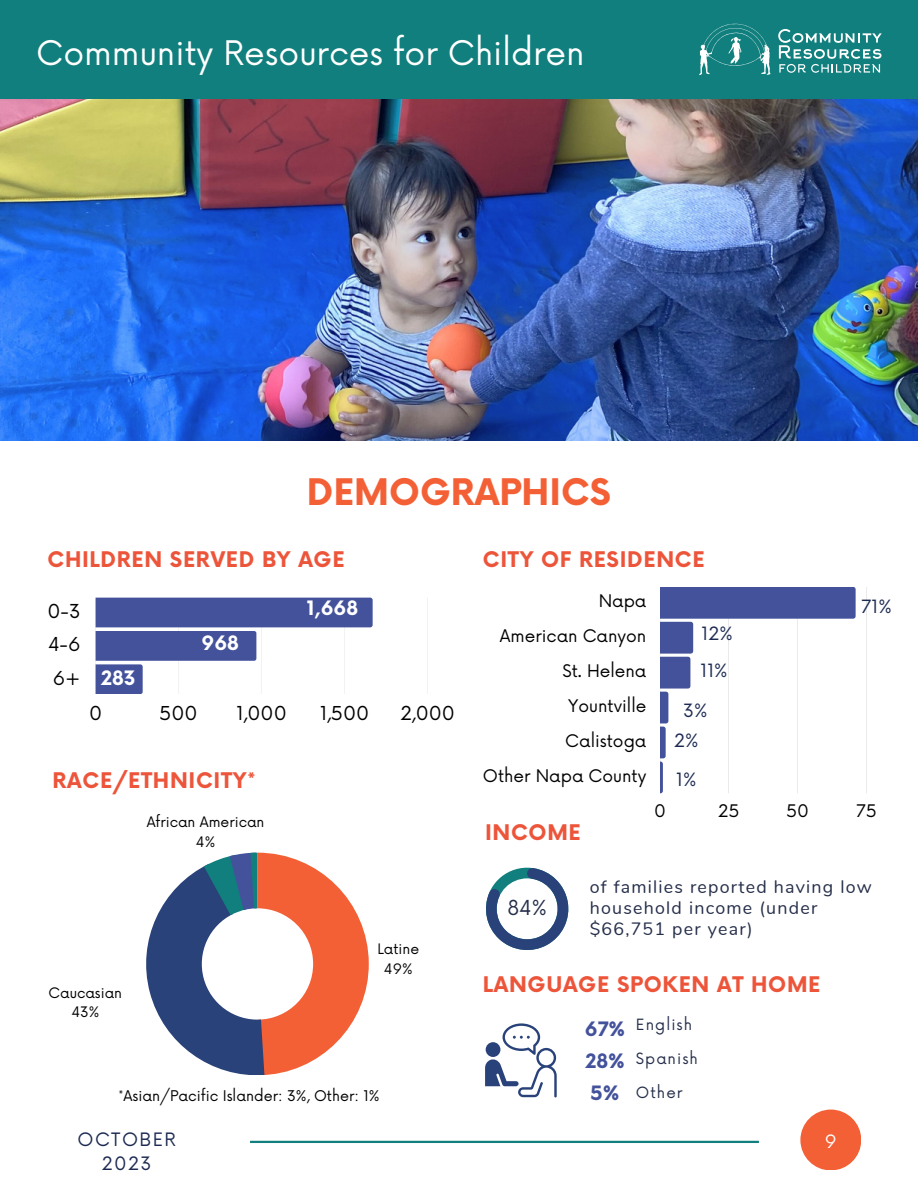
<style>
.page{position:relative;width:918px;height:1188px;background:#fff}
.page>*{position:absolute;margin:0;border:0;box-sizing:border-box;transform-origin:0 0}
.t1{font:700 35.7px "Now";color:#f46036}
.t2{font:33px "Now";color:#fff}
.t3{font:700 21px "Now";letter-spacing:.03em;color:#ed553b}
.t4{font:20.1px "Now";color:#252e4a}
.t5{font:700 19.35px "Now";color:#fff}
.t6{font:700 19.35px "Now";color:#43529b}
.t7{font:18.75px "Now";color:#000}
.t8{font:18px "Now";letter-spacing:.08em;color:#1d2a52}
.t9{font:18px "Now";color:#fff}
.t10{font:17.85px/21px "Nunito";letter-spacing:.07em;color:#252e4a}
.t11{font:17.85px "Now";color:#1d2a52}
.t12{font:16.95px "Now";color:#000}
.t13{font:15.15px "Now";letter-spacing:.07em;color:#252e4a}
.t14{font:14.4px "Now";color:#000}
.t15{font:14.1px "Now";color:#000}
</style>
<div class="page">
<svg style="left:660px;top:587px;width:207px;height:206px"></svg>
<svg style="left:146px;top:853px;width:223px;height:222px"></svg>
<svg style="left:95px;top:598px;width:333px;height:96px"></svg>
<img style="left:0;top:99px;width:918px;height:342px">
<svg style="left:486px;top:868px;width:82px;height:82px"></svg>
<svg style="left:485px;top:1023px;width:72px;height:74px"></svg>
<div style="left:0;top:0;width:918px;height:99px;background:#107f7d"></div>
<svg style="left:778px;top:29px;width:103px;height:44px"></svg>
<svg style="left:699px;top:24px;width:71px;height:51px"></svg>
<hr style="left:250px;top:1141px;width:509px;height:2px;background:#107f7d">
<div style="left:800px;top:1110px;width:61px;height:60px;background:#f46036;border-radius:50%"></div>
<p class="t2" style="left:36px;top:35px;width:550px">Community Resources for Children</p>
<p class="t1" style="left:307px;top:473px;width:305px">DEMOGRAPHICS</p>
<p class="t3" style="left:48px;top:548px;width:299px">CHILDREN SERVED BY AGE</p>
<p class="t7" style="left:48px;top:601px;width:35px">0-3</p>
<p class="t7" style="left:48px;top:634px;width:34px">4-6</p>
<p class="t7" style="left:53px;top:668px;width:29px">6+</p>
<p class="t5" style="left:101px;top:667px;width:36px">283</p>
<p class="t5" style="left:202px;top:632px;width:39px">968</p>
<p class="t5" style="left:307px;top:598px;width:53px">1,668</p>
<p class="t7" style="left:89px;top:703px;width:15px">0</p>
<p class="t7" style="left:160px;top:703px;width:39px">500</p>
<p class="t7" style="left:236px;top:703px;width:52px">1,000</p>
<p class="t7" style="left:320px;top:703px;width:51px">1,500</p>
<p class="t7" style="left:400px;top:703px;width:56px">2,000</p>
<p class="t3" style="left:53px;top:769px;width:204px">RACE/ETHNICITY*</p>
<p class="t15" style="left:147px;top:815px;width:119px">African American</p>
<p class="t15" style="left:196px;top:834px;width:21px">4%</p>
<p class="t15" style="left:49px;top:985px;width:75px">Caucasian</p>
<p class="t15" style="left:71px;top:1005px;width:29px">43%</p>
<p class="t15" style="left:377px;top:941px;width:43px">Latine</p>
<p class="t15" style="left:384px;top:961px;width:30px">49%</p>
<p class="t14" style="left:118px;top:1088px;width:263px">*Asian/Pacific Islander: 3%, Other: 1%</p>
<p class="t3" style="left:483px;top:548px;width:223px">CITY OF RESIDENCE</p>
<p class="t12" style="left:599px;top:592px;width:49px">Napa</p>
<p class="t12" style="left:500px;top:627px;width:148px">American Canyon</p>
<p class="t12" style="left:562px;top:662px;width:85px">St. Helena</p>
<p class="t12" style="left:568px;top:697px;width:80px">Yountville</p>
<p class="t12" style="left:565px;top:732px;width:83px">Calistoga</p>
<p class="t12" style="left:483px;top:767px;width:165px">Other Napa County</p>
<p class="t11" style="left:702px;top:624px;width:33px">12%</p>
<p class="t11" style="left:701px;top:661px;width:29px">11%</p>
<p class="t11" style="left:683px;top:701px;width:26px">3%</p>
<p class="t11" style="left:674px;top:731px;width:26px">2%</p>
<p class="t11" style="left:676px;top:769px;width:22px">1%</p>
<p class="t11" style="left:861px;top:597px;width:32px">71%</p>
<p class="t3" style="left:485px;top:821px;width:97px">INCOME</p>
<p class="t12" style="left:654px;top:801px;width:13px">0</p>
<p class="t12" style="left:718px;top:801px;width:23px">25</p>
<p class="t12" style="left:786px;top:801px;width:24px">50</p>
<p class="t12" style="left:856px;top:801px;width:22px">75</p>
<p class="t4" style="left:507px;top:896px;width:41px">84%</p>
<p class="t10" style="left:590px;top:877px;width:284px">of families reported having low household income (under $66,751 per year)</p>
<p class="t3" style="left:483px;top:973px;width:339px">LANGUAGE SPOKEN AT HOME</p>
<p class="t6" style="left:585px;top:1019px;width:42px">67%</p>
<p class="t6" style="left:585px;top:1051px;width:41px">28%</p>
<p class="t6" style="left:591px;top:1083px;width:31px">5%</p>
<p class="t13" style="left:636px;top:1016px;width:58px">English</p>
<p class="t13" style="left:636px;top:1050px;width:64px">Spanish</p>
<p class="t13" style="left:636px;top:1084px;width:48px">Other</p>
<p class="t8" style="left:78px;top:1129px;width:100px">OCTOBER</p>
<p class="t9" style="left:825px;top:1131px;width:13px">9</p>
<p class="t8" style="left:102px;top:1154px;width:51px">2023</p>
</div>
